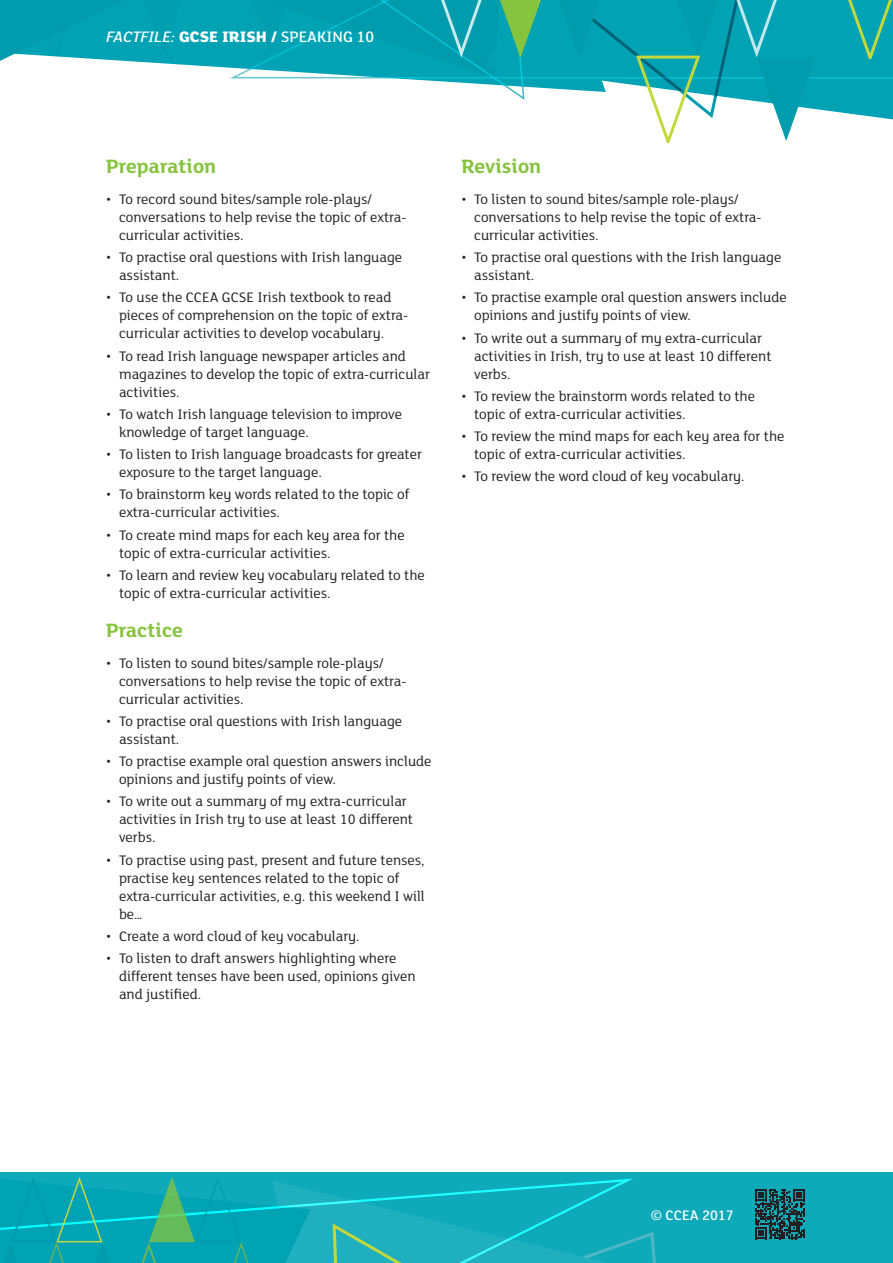
<style>
.page{position:relative;width:893px;height:1263px;background:#fff}
.page>*{position:absolute;margin:0;border:0;box-sizing:border-box;transform-origin:0 0}
.t1{font:700 21px "FS Lola";color:#86c43f}
.t2{font:800 16.5px "FS Lola";color:#fff}
.t3{font:500 16.5px "FS Lola";color:#fff}
.t4{font:15px/18px "FS Lola";color:#231f20}
.t5{font:500 15px "FS Lola";color:#fff}
.s1{font-weight:800}
.s2{font-weight:500;font-style:italic}
</style>
<div class="page">
<div style="left:0;top:1172px;width:893px;height:91px;background:#0faaba"></div>
<div style="left:189px;top:0;width:36px;height:68px;background:#00a2b3"></div>
<svg style="left:0;top:0;width:189px;height:65px;background:#16a7b7"></svg>
<svg style="left:225px;top:0;width:668px;height:144px"></svg>
<svg style="left:0;top:1177px;width:805px;height:86px"></svg>
<p class="t3" style="left:200px;top:26px;width:176px"><span class="s1">SE IRISH /</span> SPEAKING 10</p>
<p class="t2" style="left:107px;top:26px;width:200px"><span class="s2">FACTFILE:</span> GCE HISTORY OF</p>
<h1 class="t1" style="left:106px;top:152px;width:111px">Preparation</h1>
<p class="t4" style="left:119px;top:189px;width:289px;text-indent:-13px">• To record sound bites/sample role-plays/ conversations to help revise the topic of extra&shy;curricular activities.</p>
<p class="t4" style="left:119px;top:248px;width:285px;text-indent:-13px">• To practise oral questions with Irish language assistant.</p>
<p class="t4" style="left:119px;top:288px;width:291px;text-indent:-13px">• To use the CCEA GCSE Irish textbook to read pieces of comprehension on the topic of extra&shy;curricular activities to develop vocabulary.</p>
<p class="t4" style="left:119px;top:346px;width:313px;text-indent:-13px">• To read Irish language newspaper articles and magazines to develop the topic of extra-curricular activities.</p>
<p class="t4" style="left:119px;top:404px;width:285px;text-indent:-13px">• To watch Irish language television to improve knowledge of target language.</p>
<p class="t4" style="left:119px;top:445px;width:305px;text-indent:-13px">• To listen to Irish language broadcasts for greater exposure to the target language.</p>
<p class="t4" style="left:119px;top:485px;width:292px;text-indent:-13px">• To brainstorm key words related to the topic of extra-curricular activities.</p>
<p class="t4" style="left:119px;top:525px;width:287px;text-indent:-13px">• To create mind maps for each key area for the topic of extra-curricular activities.</p>
<p class="t4" style="left:119px;top:565px;width:307px;text-indent:-13px">• To learn and review key vocabulary related to the topic of extra-curricular activities.</p>
<h1 class="t1" style="left:106px;top:616px;width:78px">Practice</h1>
<p class="t4" style="left:119px;top:653px;width:289px;text-indent:-13px">• To listen to sound bites/sample role-plays/ conversations to help revise the topic of extra&shy;curricular activities.</p>
<p class="t4" style="left:119px;top:711px;width:285px;text-indent:-13px">• To practise oral questions with Irish language assistant.</p>
<p class="t4" style="left:119px;top:752px;width:314px;text-indent:-13px">• To practise example oral question answers include opinions and justify points of view.</p>
<p class="t4" style="left:119px;top:792px;width:295px;text-indent:-13px">• To write out a summary of my extra-curricular activities in Irish try to use at least 10 different verbs.</p>
<p class="t4" style="left:119px;top:850px;width:307px;text-indent:-13px">• To practise using past, present and future tenses, practise key sentences related to the topic of extra-curricular activities, e.g. this weekend I will be…</p>
<p class="t4" style="left:106px;top:926px;width:255px">• Create a word cloud of key vocabulary.</p>
<p class="t4" style="left:119px;top:949px;width:298px;text-indent:-13px">• To listen to draft answers highlighting where different tenses have been used, opinions given and justified.</p>
<h1 class="t1" style="left:461px;top:152px;width:81px">Revision</h1>
<p class="t4" style="left:474px;top:189px;width:289px;text-indent:-13px">• To listen to sound bites/sample role-plays/ conversations to help revise the topic of extra&shy;curricular activities.</p>
<p class="t4" style="left:474px;top:248px;width:309px;text-indent:-13px">• To practise oral questions with the Irish language assistant.</p>
<p class="t4" style="left:474px;top:288px;width:314px;text-indent:-13px">• To practise example oral question answers include opinions and justify points of view.</p>
<p class="t4" style="left:474px;top:328px;width:299px;text-indent:-13px">• To write out a summary of my extra-curricular activities in Irish, try to use at least 10 different verbs.</p>
<p class="t4" style="left:474px;top:386px;width:282px;text-indent:-13px">• To review the brainstorm words related to the topic of extra-curricular activities.</p>
<p class="t4" style="left:474px;top:427px;width:312px;text-indent:-13px">• To review the mind maps for each key area for the topic of extra-curricular activities.</p>
<p class="t4" style="left:461px;top:467px;width:285px">• To review the word cloud of key vocabulary.</p>
<p class="t5" style="left:651px;top:1206px;width:84px">© CCEA 2017</p>
</div>
